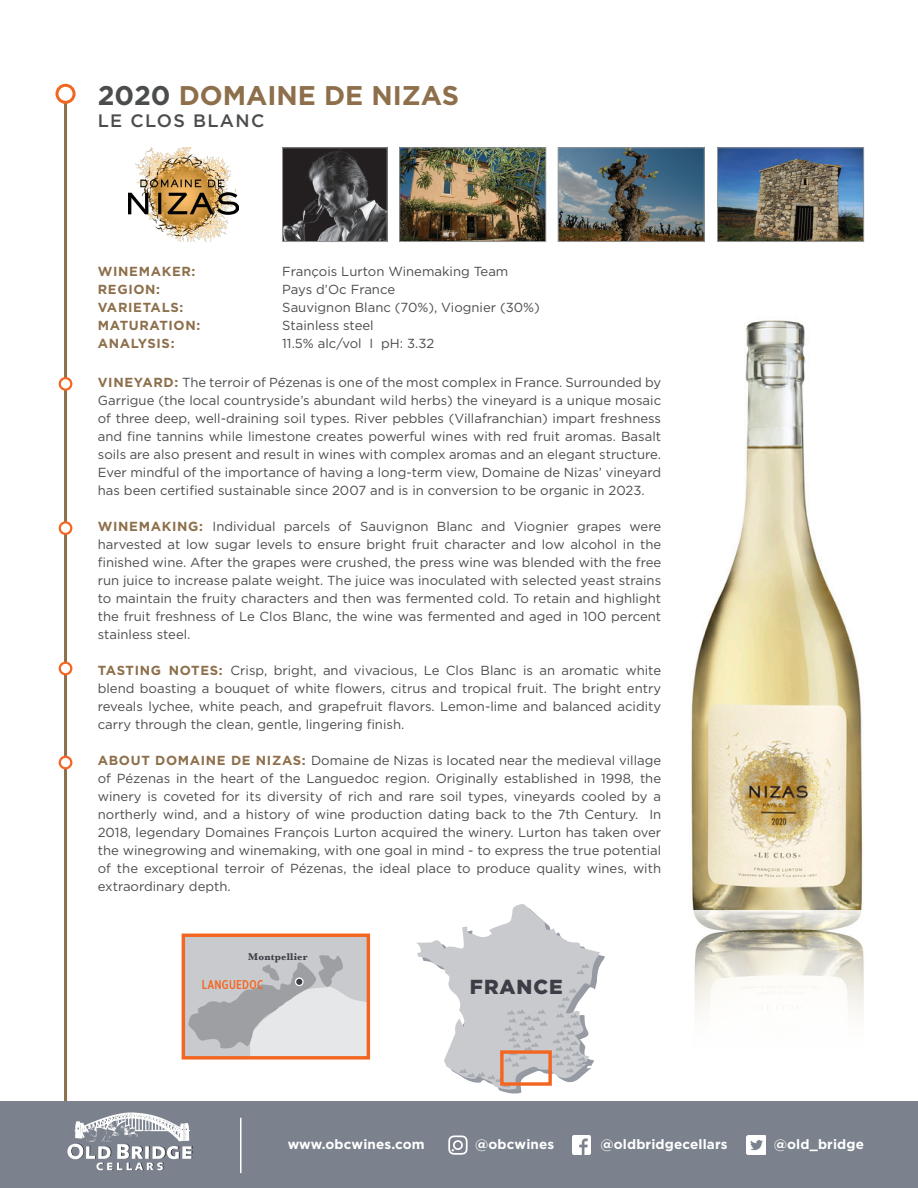
<style>
.page{position:relative;width:918px;height:1188px;background:#fff}
.page>*{position:absolute;margin:0;border:0;box-sizing:border-box;transform-origin:0 0}
.t1{font:700 27px "Gotham";color:#8d6f4b}
.t2{font:900 20.25px "Gotham";letter-spacing:.05em;color:#3b3e46}
.t3{font:500 18px "Gotham";letter-spacing:.075em;color:#4b4c4d}
.space{font:700 13.5px "Gotham";letter-spacing:.01em;color:#fff}
.Tasting_Notes_Paragr{font:13.2px/18px "Gotham";color:#4b4c4d;text-align:justify}
.Tasting_Notes_Paragr-2{font:700 13.2px "Gotham";letter-spacing:.05em;color:#8d6f4b}
.t4{font:500 12.75px "Gotham X Narrow";letter-spacing:.025em;color:#f36621}
.t5{font:700 10.2px "Baskerville";letter-spacing:.025em;color:#3b3e46}
.s1{color:#4b4c4d}
.s2{font-weight:700;color:#8d6f4b}
</style>
<div class="page">
<img style="left:129px;top:148px;width:110px;height:94px">
<img style="left:691px;top:320px;width:172px;height:591px">
<img style="left:693px;top:911px;width:171px;height:104px">
<hr style="left:64px;top:85px;width:3px;height:1026px;background:#8d6f4b">
<img style="left:284px;top:149px;width:102px;height:91px">
<div style="left:282px;top:147px;width:106px;height:95px;border:1px solid #939598"></div>
<img style="left:560px;top:149px;width:143px;height:91px">
<div style="left:558px;top:147px;width:147px;height:95px;border:1px solid #939598"></div>
<img style="left:401px;top:149px;width:143px;height:91px">
<div style="left:399px;top:147px;width:147px;height:95px;border:1px solid #939598"></div>
<div style="left:57px;top:85px;width:17px;height:17px;background:#fff;border-radius:50%"></div>
<div style="left:56px;top:84px;width:20px;height:20px;border:3px solid #f36621;border-radius:50%"></div>
<img style="left:719px;top:149px;width:143px;height:91px">
<div style="left:717px;top:147px;width:147px;height:95px;border:1px solid #939598"></div>
<div style="left:60px;top:522px;width:11px;height:12px;background:#fff;border-radius:50%"></div>
<div style="left:59px;top:521px;width:13px;height:14px;border:2px solid #f36621;border-radius:50%"></div>
<div style="left:60px;top:757px;width:11px;height:11px;background:#fff;border-radius:50%"></div>
<div style="left:59px;top:756px;width:13px;height:13px;border:2px solid #f36621;border-radius:50%"></div>
<div style="left:60px;top:378px;width:11px;height:12px;background:#fff;border-radius:50%"></div>
<div style="left:59px;top:377px;width:13px;height:14px;border:2px solid #f36621;border-radius:50%"></div>
<div style="left:60px;top:663px;width:11px;height:11px;background:#fff;border-radius:50%"></div>
<div style="left:59px;top:662px;width:13px;height:13px;border:2px solid #f36621;border-radius:50%"></div>
<div style="left:182px;top:934px;width:188px;height:126px;border:3px solid #f36621"></div>
<svg style="left:183px;top:935px;width:185px;height:123px;background:#cac3c2"></svg>
<div style="left:296px;top:978px;width:7px;height:8px;background:#3b3e46;border-radius:50%"></div>
<div style="left:295px;top:978px;width:9px;height:8px;border:1px solid #fff;border-radius:50%"></div>
<svg style="left:416px;top:904px;width:189px;height:190px"></svg>
<div style="left:500px;top:1050px;width:52px;height:36px;border:3px solid #f36621"></div>
<div style="left:0;top:1102px;width:918px;height:86px;background:#7b828d"></div>
<img style="left:572px;top:1136px;width:19px;height:18px">
<img style="left:747px;top:1135px;width:19px;height:20px">
<svg style="left:448px;top:1135px;width:20px;height:20px"></svg>
<svg style="left:67px;top:1145px;width:4px;height:13px"></svg>
<img style="left:74px;top:1112px;width:115px;height:30px">
<img style="left:71px;top:1144px;width:122px;height:27px">
<hr style="left:240px;top:1118px;width:2px;height:55px;background:#fff">
<p class="t1" style="left:98px;top:78px;width:363px"><span class="s1">2020</span> DOMAINE DE NIZAS</p>
<p class="t3" style="left:98px;top:109px;width:168px">LE CLOS BLANC</p>
<p class="Tasting_Notes_Paragr-2" style="left:98px;top:263px;width:99px">WINEMAKER:</p>
<p class="Tasting_Notes_Paragr" style="left:282px;top:262px;width:228px">François Lurton Winemaking Team</p>
<p class="Tasting_Notes_Paragr-2" style="left:98px;top:281px;width:64px">REGION:</p>
<p class="Tasting_Notes_Paragr" style="left:282px;top:280px;width:114px">Pays d’Oc France</p>
<p class="Tasting_Notes_Paragr-2" style="left:98px;top:299px;width:87px">VARIETALS:</p>
<p class="Tasting_Notes_Paragr" style="left:282px;top:298px;width:259px">Sauvignon Blanc (70%), Viognier (30%)</p>
<p class="Tasting_Notes_Paragr-2" style="left:98px;top:317px;width:104px">MATURATION:</p>
<p class="Tasting_Notes_Paragr" style="left:282px;top:316px;width:93px">Stainless steel</p>
<p class="Tasting_Notes_Paragr-2" style="left:98px;top:335px;width:78px">ANALYSIS:</p>
<p class="Tasting_Notes_Paragr" style="left:282px;top:334px;width:154px">11.5% alc/vol I pH: 3.32</p>
<p class="Tasting_Notes_Paragr" style="left:98px;top:373px;width:565px"><span class="s2">VINEYARD:</span> The terroir of Pézenas is one of the most complex in France. Surrounded by Garrigue (the local countryside’s abundant wild herbs) the vineyard is a unique mosaic of three deep, well-draining soil types. River pebbles (Villafranchian) impart freshness and fine tannins while limestone creates powerful wines with red fruit aromas. Basalt soils are also present and result in wines with complex aromas and an elegant structure.<br>Ever mindful of the importance of having a long-term view, Domaine de Nizas’ vineyard has been certified sustainable since 2007 and is in conversion to be organic in 2023.</p>
<p class="Tasting_Notes_Paragr" style="left:98px;top:517px;width:565px"><span class="s2">WINEMAKING:</span> Individual parcels of Sauvignon Blanc and Viognier grapes were harvested at low sugar levels to ensure bright fruit character and low alcohol in the finished wine. After the grapes were crushed, the press wine was blended with the free run juice to increase palate weight. The juice was inoculated with selected yeast strains to maintain the fruity characters and then was fermented cold. To retain and highlight the fruit freshness of Le Clos Blanc, the wine was fermented and aged in 100 percent stainless steel.</p>
<p class="Tasting_Notes_Paragr" style="left:98px;top:661px;width:565px"><span class="s2">TASTING NOTES:</span> Crisp, bright, and vivacious, Le Clos Blanc is an aromatic white blend boasting a bouquet of white flowers, citrus and tropical fruit. The bright entry reveals lychee, white peach, and grapefruit flavors. Lemon-lime and balanced acidity carry through the clean, gentle, lingering finish.</p>
<p class="Tasting_Notes_Paragr" style="left:98px;top:751px;width:565px"><span class="s2">ABOUT DOMAINE DE NIZAS:</span> Domaine de Nizas is located near the medieval village of Pézenas in the heart of the Languedoc region. Originally established in 1998, the winery is coveted for its diversity of rich and rare soil types, vineyards cooled by a northerly wind, and a history of wine production dating back to the 7th Century. In 2018, legendary Domaines François Lurton acquired the winery. Lurton has taken over the winegrowing and winemaking, with one goal in mind - to express the true potential of the exceptional terroir of Pézenas, the ideal place to produce quality wines, with extraordinary depth.</p>
<p class="t5" style="left:248px;top:949px;width:61px">Montpellier</p>
<p class="t4" style="left:202px;top:977px;width:63px">LANGUEDOC</p>
<p class="t2" style="left:470px;top:973px;width:94px">FRANCE</p>
<p class="space" style="left:288px;top:1135px;width:139px">www.obcwines.com</p>
<p class="space" style="left:475px;top:1135px;width:81px">@obcwines</p>
<p class="space" style="left:600px;top:1135px;width:129px">@oldbridgecellars</p>
<p class="space" style="left:774px;top:1135px;width:92px">@old_bridge</p>
</div>
